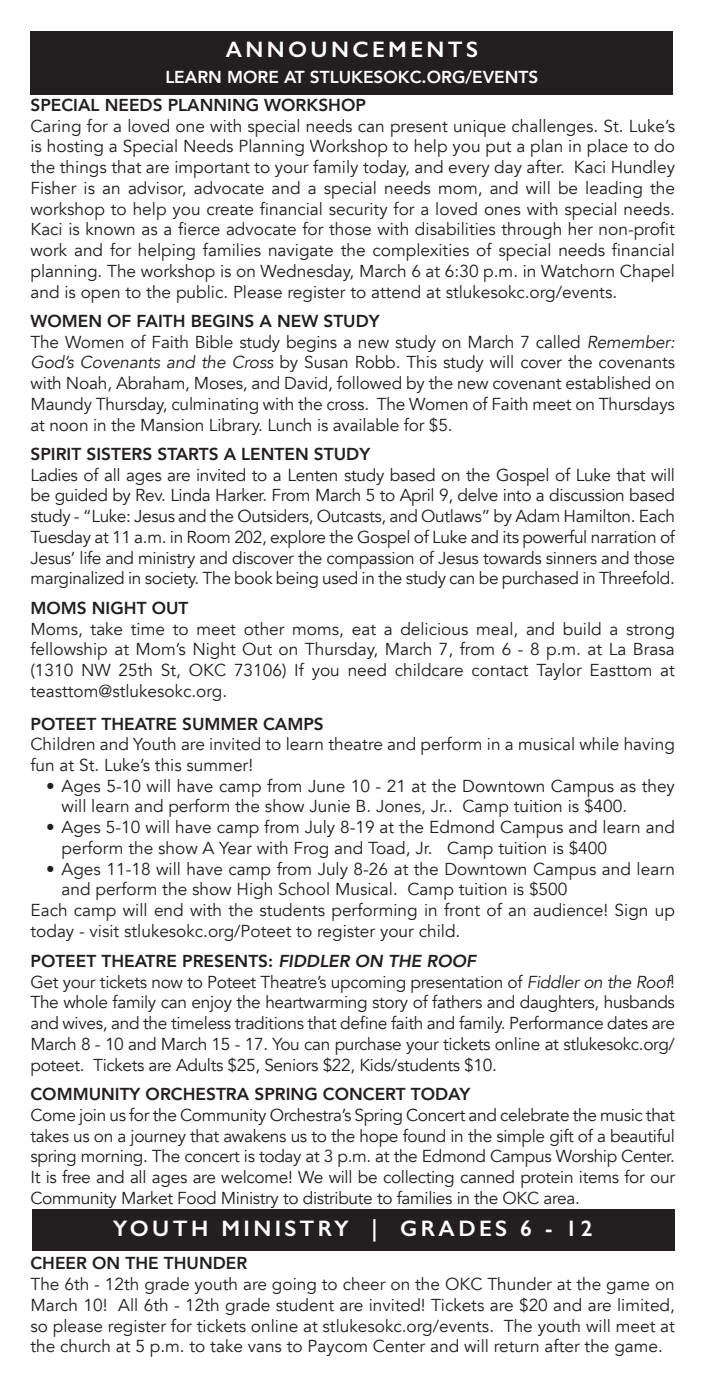
<style>
.page{position:relative;width:714px;height:1386px;background:#fff}
.page>*{position:absolute;margin:0;border:0;box-sizing:border-box;transform-origin:0 0}
.t1{font:600 22.4px "Gill Sans";letter-spacing:.15em;color:#fff}
.t2{font:17.32px/20.7px "Avenir";color:#231f20}
.t3{font:17.32px/20.7px "Avenir";letter-spacing:-.02em;color:#231f20}
.t4{font:800 17.32px "Avenir";color:#fff}
.s1{font-weight:800}
.s2{font-style:italic}
.s3{font-weight:800;font-style:italic}
</style>
<div class="page">
<div style="left:32px;top:1210px;width:643px;height:41px;background:#231f20"></div>
<div style="left:30px;top:32px;width:643px;height:63px;background:#231f20"></div>
<p class="t1" style="left:226px;top:36px;width:254px">ANNOUNCEMENTS</p>
<p class="t4" style="left:165px;top:64px;width:375px">LEARN MORE AT STLUKESOKC.ORG/EVENTS</p>
<p class="t2" style="left:30px;top:95px;width:646px"><span class="s1">SPECIAL NEEDS PLANNING WORKSHOP<br></span>Caring for a loved one with special needs can present unique challenges. St. Luke’s is hosting a Special Needs Planning Workshop to help you put a plan in place to do the things that are important to your family today, and every day after. Kaci Hundley Fisher is an advisor, advocate and a special needs mom, and will be leading the workshop to help you create financial security for a loved ones with special needs.<br>Kaci is known as a fierce advocate for those with disabilities through her non-profit work and for helping families navigate the complexities of special needs financial planning. The workshop is on Wednesday, March 6 at 6:30 p.m. in Watchorn Chapel and is open to the public. Please register to attend at stlukesokc.org/events.</p>
<p class="t2" style="left:30px;top:311px;width:646px"><span class="s1">WOMEN OF FAITH BEGINS A NEW STUDY<br></span>The Women of Faith Bible study begins a new study on March 7 called <span class="s2">Remember:<br>God’s Covenants and the Cross</span> by Susan Robb. This study will cover the covenants with Noah, Abraham, Moses, and David, followed by the new covenant established on Maundy Thursday, culminating with the cross. The Women of Faith meet on Thursdays at noon in the Mansion Library. Lunch is available for $5.</p>
<p class="t3" style="left:30px;top:444px;width:646px"><span class="s1">SPIRIT SISTERS STARTS A LENTEN STUDY<br></span>Ladies of all ages are invited to a Lenten study based on the Gospel of Luke that will be guided by Rev. Linda Harker. From March 5 to April 9, delve into a discussion based study - “Luke: Jesus and the Outsiders, Outcasts, and Outlaws” by Adam Hamilton. Each Tuesday at 11 a.m. in Room 202, explore the Gospel of Luke and its powerful narration of Jesus’ life and ministry and discover the compassion of Jesus towards sinners and those marginalized in society. The book being used in the study can be purchased in Threefold.</p>
<p class="t2" style="left:30px;top:598px;width:646px"><span class="s1">MOMS NIGHT OUT<br></span>Moms, take time to meet other moms, eat a delicious meal, and build a strong fellowship at Mom’s Night Out on Thursday, March 7, from 6 - 8 p.m. at La Brasa (1310 NW 25th St, OKC 73106) If you need childcare contact Taylor Easttom at teasttom@stlukesokc.org.</p>
<p class="t2" style="left:30px;top:714px;width:646px"><span class="s1">POTEET THEATRE SUMMER CAMPS<br></span>Children and Youth are invited to learn theatre and perform in a musical while having fun at St. Luke’s this summer!</p>
<p class="t2" style="left:62px;top:776px;width:615px;text-indent:-16px">• Ages 5-10 will have camp from June 10 - 21 at the Downtown Campus as they will learn and perform the show Junie B. Jones, Jr.. Camp tuition is $400.</p>
<p class="t2" style="left:62px;top:817px;width:615px;text-indent:-16px">• Ages 5-10 will have camp from July 8-19 at the Edmond Campus and learn and perform the show A Year with Frog and Toad, Jr. Camp tuition is $400</p>
<p class="t2" style="left:46px;top:859px;width:630px">• Ages 11-18 will have camp from July 8-26 at the Downtown Campus and learn</p>
<p class="t2" style="left:62px;top:879px;width:507px">and perform the show High School Musical. Camp tuition is $500</p>
<p class="t2" style="left:30px;top:900px;width:646px">Each camp will end with the students performing in front of an audience! Sign up</p>
<p class="t2" style="left:30px;top:921px;width:431px">today - visit stlukesokc.org/Poteet to register your child.</p>
<p class="t3" style="left:30px;top:951px;width:646px"><span class="s1">POTEET THEATRE PRESENTS:</span> <span class="s3">FIDDLER ON THE ROOF<br></span>Get your tickets now to Poteet Theatre’s upcoming presentation of <span class="s2">Fiddler on the Roof</span>!<br>The whole family can enjoy the heartwarming story of fathers and daughters, husbands and wives, and the timeless traditions that define faith and family. Performance dates are March 8 - 10 and March 15 - 17. You can purchase your tickets online at stlukesokc.org/ poteet. Tickets are Adults $25, Seniors $22, Kids/students $10.</p>
<p class="t3" style="left:30px;top:1084px;width:646px"><span class="s1">COMMUNITY ORCHESTRA SPRING CONCERT TODAY<br></span>Come join us for the Community Orchestra’s Spring Concert and celebrate the music that takes us on a journey that awakens us to the hope found in the simple gift of a beautiful spring morning. The concert is today at 3 p.m. at the Edmond Campus Worship Center.<br>It is free and all ages are welcome! We will be collecting canned protein items for our Community Market Food Ministry to distribute to families in the OKC area.</p>
<p class="t1" style="left:113px;top:1215px;width:481px">YOUTH MINISTRY | GRADES 6 - 12</p>
<p class="t2" style="left:30px;top:1253px;width:646px"><span class="s1">CHEER ON THE THUNDER<br></span>The 6th - 12th grade youth are going to cheer on the OKC Thunder at the game on March 10! All 6th - 12th grade student are invited! Tickets are $20 and are limited, so please register for tickets online at stlukesokc.org/events. The youth will meet at the church at 5 p.m. to take vans to Paycom Center and will return after the game.</p>
</div>
